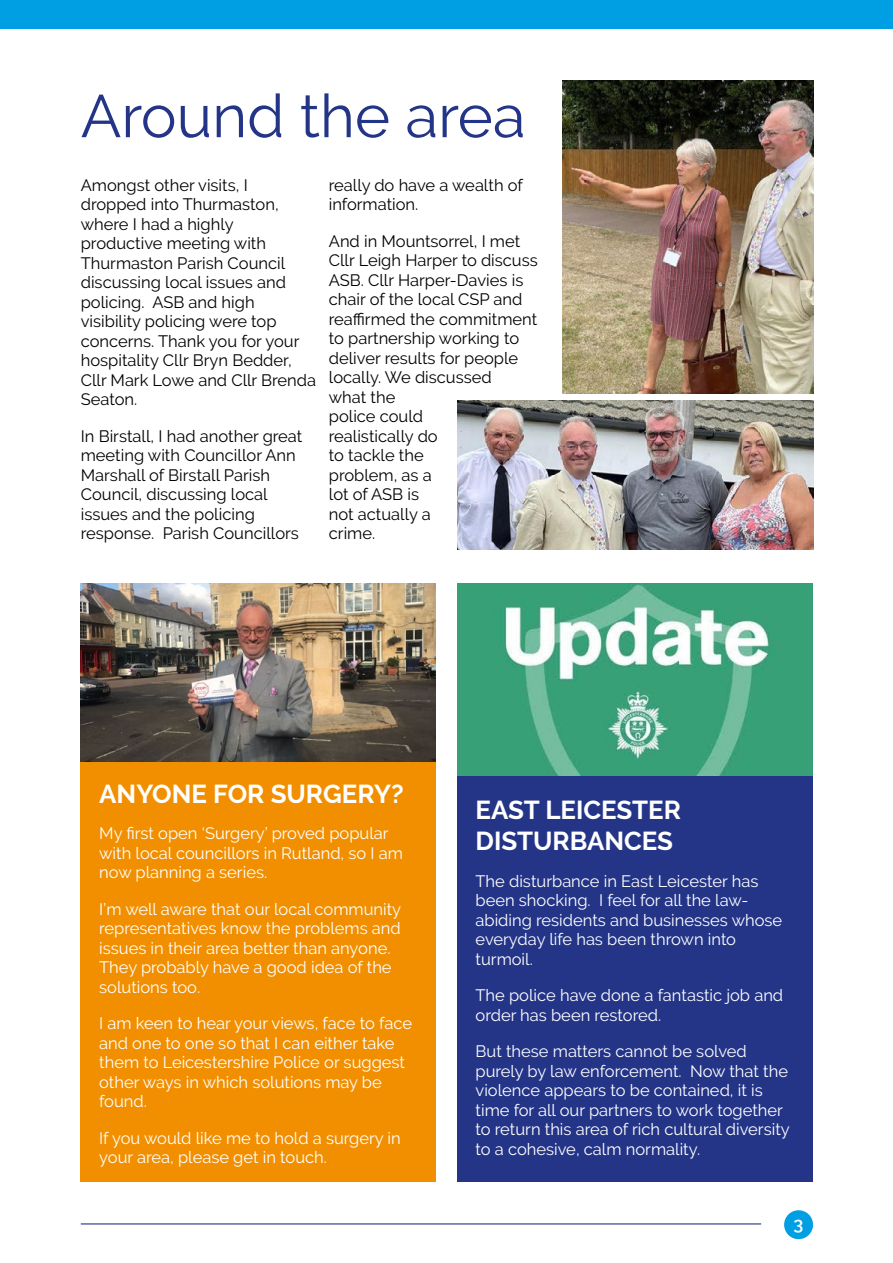
<style>
.page{position:relative;width:893px;height:1263px;background:#fff}
.page>*{position:absolute;margin:0;border:0;box-sizing:border-box;transform-origin:0 0}
.t1{font:60px "Raleway";color:#243588}
.t2{font:700 25.8px/31px "Raleway";color:#fff}
.t3{font:600 18px "Raleway";color:#fff}
.body_copy{font:16.5px/19.5px "Raleway";color:#fff}
.body_copy-2{font:16.5px/19.5px "Raleway";color:#000}
</style>
<div class="page">
<img style="left:562px;top:81px;width:251px;height:312px">
<div style="left:0;top:0;width:893px;height:29px;background:#009fe3"></div>
<div style="left:784px;top:1210px;width:29px;height:29px;background:#009fe3;border-radius:50%"></div>
<hr style="left:81px;top:1223px;width:680px;height:1px;background:#243588">
<div style="left:81px;top:583px;width:355px;height:599px;background:#f18f00"></div>
<img style="left:81px;top:583px;width:355px;height:178px">
<div style="left:457px;top:583px;width:355px;height:599px;background:#243588"></div>
<img style="left:457px;top:583px;width:355px;height:193px">
<img style="left:457px;top:401px;width:356px;height:149px">
<h2 class="t1" style="left:81px;top:81px;width:446px">Around the area</h2>
<p class="body_copy-2" style="left:81px;top:175px;width:237px">Amongst other visits, I dropped into Thurmaston, where I had a highly productive meeting with<br>Thurmaston Parish Council discussing local issues and policing. ASB and high visibility policing were top concerns. Thank you for your hospitality Cllr Bryn Bedder,<br>Cllr Mark Lowe and Cllr Brenda<br>Seaton.</p>
<p class="body_copy-2" style="left:81px;top:426px;width:223px">In Birstall, I had another great meeting with Councillor Ann<br>Marshall of Birstall Parish<br>Council, discussing local issues and the policing response. Parish Councillors</p>
<p class="body_copy-2" style="left:329px;top:175px;width:196px">really do have a wealth of information.</p>
<p class="body_copy-2" style="left:329px;top:231px;width:210px">And in Mountsorrel, I met<br>Cllr Leigh Harper to discuss<br>ASB. Cllr Harper-Davies is chair of the local CSP and reaffirmed the commitment to partnership working to deliver results for people locally. We discussed<br>what the<br>police could<br>realistically do<br>to tackle the<br>problem, as a<br>lot of ASB is<br>not actually a<br>crime.</p>
<h3 class="t2" style="left:99px;top:778px;width:306px">ANYONE FOR SURGERY?</h3>
<p class="body_copy" style="left:99px;top:823px;width:305px">My first open ‘Surgery’ proved popular with local councillors in Rutland, so I am now planning a series.</p>
<p class="body_copy" style="left:99px;top:899px;width:303px">I’m well aware that our local community representatives know the problems and issues in their area better than anyone.<br>They probably have a good idea of the solutions too.</p>
<p class="body_copy" style="left:99px;top:1013px;width:314px">I am keen to hear your views, face to face and one to one so that I can either take them to Leicestershire Police or suggest other ways in which solutions may be found.</p>
<p class="body_copy" style="left:99px;top:1128px;width:303px">If you would like me to hold a surgery in your area, please get in touch.</p>
<h3 class="t2" style="left:476px;top:794px;width:207px">EAST LEICESTER<br>DISTURBANCES</h3>
<p class="body_copy" style="left:476px;top:871px;width:308px">The disturbance in East Leicester has been shocking. I feel for all the law&shy;abiding residents and businesses whose everyday life has been thrown into turmoil.</p>
<p class="body_copy" style="left:476px;top:985px;width:309px">The police have done a fantastic job and order has been restored.</p>
<p class="body_copy" style="left:476px;top:1041px;width:316px">But these matters cannot be solved purely by law enforcement. Now that the violence appears to be contained, it is time for all our partners to work together to return this area of rich cultural diversity to a cohesive, calm normality.</p>
<p class="t3" style="left:794px;top:1213px;width:11px">3</p>
</div>
